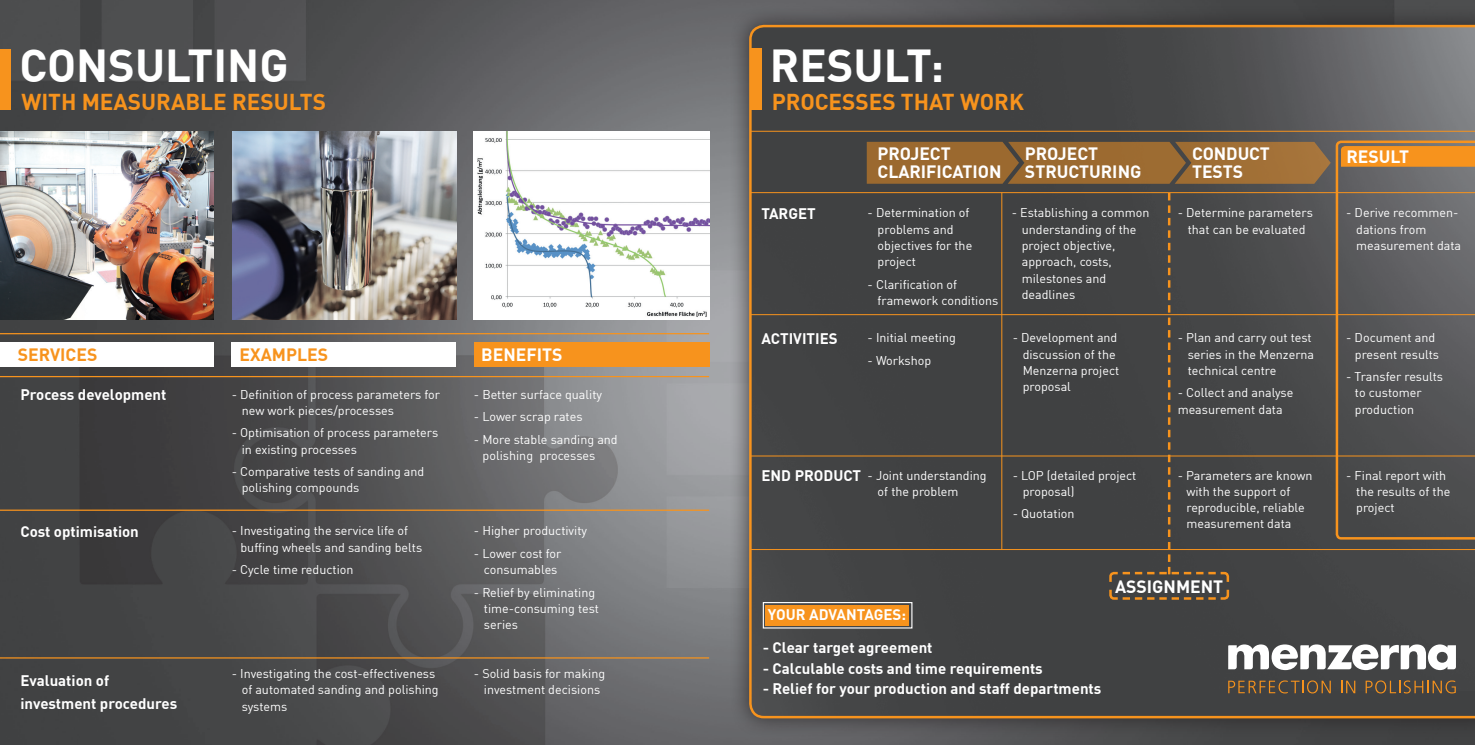
<style>
.page{position:relative;width:1475px;height:745px;background:#fff}
.page>*{position:absolute;margin:0;border:0;box-sizing:border-box;transform-origin:0 0}
.t1{font:700 45.12px "DIN Offc Pro";color:#fff}
.t2{font:700 22.5px "DIN Offc Pro";color:#f7931d}
.t3{font:700 17.5px/17.5px "DIN Offc Pro";color:#fff}
.t4{font:700 17.5px "DIN Offc Pro";color:#f7931d}
.t5{font:700 15px "DIN Offc Pro";color:#fff}
.t6{font:12.5px/16.2px "DIN Offc Pro";color:#fff}
</style>
<div class="page">
<img style="left:0;top:0;width:1474px;height:744px">
<div style="left:729px;top:5px;width:745px;height:732px;background:#231f20;opacity:.8"></div>
<svg style="left:747px;top:24px;width:727px;height:695px;background:#484746"></svg>
<svg style="left:1227px;top:644px;width:228px;height:25px"></svg>
<svg style="left:1227px;top:680px;width:103px;height:13px"></svg>
<svg style="left:1340px;top:680px;width:14px;height:12px"></svg>
<svg style="left:1365px;top:680px;width:90px;height:13px"></svg>
<div style="left:750px;top:49px;width:11px;height:61px;background:#f7931d"></div>
<div style="left:765px;top:604px;width:144px;height:21px;background:#f7931d"></div>
<div style="left:762px;top:601px;width:150px;height:27px;border:1px solid #fff"></div>
<div style="left:0;top:342px;width:214px;height:25px;background:#fff"></div>
<div style="left:232px;top:342px;width:224px;height:25px;background:#fff"></div>
<div style="left:474px;top:342px;width:235px;height:25px;background:#f7931d"></div>
<div style="left:0;top:50px;width:11px;height:60px;background:#f7931d"></div>
<hr style="left:0;top:509px;width:709px;height:1px;background:#f7931d">
<hr style="left:0;top:376px;width:709px;height:1px;background:#f7931d">
<hr style="left:0;top:333px;width:709px;height:1px;background:#f7931d">
<hr style="left:0;top:657px;width:709px;height:1px;background:#f7931d">
<div style="left:1107px;top:193px;width:123px;height:407px;background:#424344"></div>
<hr style="left:750px;top:192px;width:724px;height:1px;background:#f7931d">
<hr style="left:1001px;top:192px;width:1px;height:357px;background:#f7931d">
<hr style="left:750px;top:131px;width:724px;height:1px;background:#f7931d">
<hr style="left:750px;top:314px;width:724px;height:1px;background:#f7931d">
<hr style="left:750px;top:455px;width:724px;height:1px;background:#f7931d">
<hr style="left:750px;top:549px;width:724px;height:1px;background:#f7931d">
<img style="left:0;top:131px;width:214px;height:188px">
<img style="left:232px;top:131px;width:224px;height:188px">
<img style="left:474px;top:131px;width:235px;height:188px">
<svg style="left:1334px;top:139px;width:140px;height:401px;background:#5e5a57"></svg>
<div style="left:1340px;top:146px;width:134px;height:21px;background:#f7931d"></div>
<svg style="left:866px;top:142px;width:464px;height:42px;background:#996a33"></svg>
<p class="t1" style="left:19px;top:28px;width:271px">CONSULTING</p>
<p class="t1" style="left:769px;top:28px;width:176px">RESULT:</p>
<p class="t2" style="left:21px;top:83px;width:306px">WITH MEASURABLE RESULTS</p>
<p class="t2" style="left:771px;top:83px;width:254px">PROCESSES THAT WORK</p>
<p class="t4" style="left:18px;top:339px;width:81px">SERVICES</p>
<p class="t4" style="left:239px;top:339px;width:90px">EXAMPLES</p>
<p class="t3" style="left:481px;top:343px;width:83px">BENEFITS</p>
<p class="t5" style="left:20px;top:382px;width:148px">Process development</p>
<p class="t5" style="left:20px;top:519px;width:120px">Cost optimisation</p>
<p class="t5" style="left:20px;top:667px;width:90px">Evaluation of</p>
<p class="t5" style="left:20px;top:690px;width:158px">investment procedures</p>
<p class="t6" style="left:242px;top:384px;width:200px;text-indent:-10px">- Definition of process parameters for new work pieces/processes</p>
<p class="t6" style="left:242px;top:423px;width:198px;text-indent:-10px">- Optimisation of process parameters in existing processes</p>
<p class="t6" style="left:242px;top:462px;width:184px;text-indent:-10px">- Comparative tests of sanding and polishing compounds</p>
<p class="t6" style="left:240px;top:521px;width:183px;text-indent:-9px">- Investigating the service life of buffing wheels and sanding belts</p>
<p class="t6" style="left:232px;top:560px;width:123px">- Cycle time reduction</p>
<p class="t6" style="left:474px;top:384px;width:130px">- Better surface quality</p>
<p class="t6" style="left:474px;top:407px;width:110px">- Lower scrap rates</p>
<p class="t6" style="left:482px;top:429px;width:137px;text-indent:-9px">- More stable sanding and polishing processes</p>
<p class="t6" style="left:474px;top:521px;width:115px">- Higher productivity</p>
<p class="t6" style="left:474px;top:543px;width:89px">- Lower cost for</p>
<p class="t6" style="left:484px;top:560px;width:75px">consumables</p>
<p class="t6" style="left:484px;top:582px;width:117px;text-indent:-10px">- Relief by eliminating time-consuming test</p>
<p class="t6" style="left:484px;top:615px;width:36px">series</p>
<p class="t6" style="left:242px;top:663px;width:198px;text-indent:-10px">- Investigating the cost-effectiveness of automated sanding and polishing systems</p>
<p class="t6" style="left:474px;top:663px;width:133px">- Solid basis for making</p>
<p class="t6" style="left:484px;top:680px;width:118px">investment decisions</p>
<p class="t5" style="left:761px;top:201px;width:56px">TARGET</p>
<p class="t5" style="left:761px;top:326px;width:78px">ACTIVITIES</p>
<p class="t3" style="left:877px;top:143px;width:75px">PROJECT</p>
<p class="t3" style="left:1346px;top:145px;width:64px">RESULT</p>
<p class="t3" style="left:877px;top:160px;width:125px">CLARIFICATION</p>
<p class="t3" style="left:1024px;top:143px;width:118px">PROJECT<br>STRUCTURING</p>
<p class="t3" style="left:1191px;top:143px;width:79px">CONDUCT<br>TESTS</p>
<p class="t6" style="left:867px;top:203px;width:103px;text-align:center">- Determination of problems and</p>
<p class="t6" style="left:877px;top:236px;width:96px">objectives for the project</p>
<p class="t6" style="left:867px;top:275px;width:91px">- Clarification of</p>
<p class="t6" style="left:877px;top:291px;width:122px">framework conditions</p>
<p class="t6" style="left:867px;top:328px;width:90px">- Initial meeting</p>
<p class="t6" style="left:867px;top:350px;width:65px">- Workshop</p>
<p class="t6" style="left:1011px;top:203px;width:139px;text-align:center">- Establishing a common understanding of the</p>
<p class="t6" style="left:1021px;top:236px;width:95px">project objective,</p>
<p class="t6" style="left:1021px;top:252px;width:92px">approach, costs,</p>
<p class="t6" style="left:1021px;top:268px;width:86px">milestones and</p>
<p class="t6" style="left:1021px;top:285px;width:55px">deadlines</p>
<p class="t6" style="left:1177px;top:203px;width:137px;text-align:center">- Determine parameters that can be evaluated</p>
<p class="t6" style="left:1355px;top:203px;width:106px;text-indent:-10px">- Derive recommen&shy;dations from measurement data</p>
<p class="t6" style="left:1022px;top:328px;width:98px;text-indent:-10px">- Development and discussion of the<br>Menzerna project proposal</p>
<p class="t6" style="left:1187px;top:328px;width:128px;text-indent:-10px">- Plan and carry out test series in the Menzerna technical centre</p>
<p class="t6" style="left:1177px;top:383px;width:117px">- Collect and analyse measurement data</p>
<p class="t6" style="left:1354px;top:328px;width:86px;text-indent:-9px">- Document and present results</p>
<p class="t6" style="left:1354px;top:367px;width:90px;text-indent:-9px">- Transfer results to customer production</p>
<p class="t6" style="left:867px;top:465px;width:120px">- Joint understanding</p>
<p class="t6" style="left:877px;top:481px;width:82px">of the problem</p>
<p class="t5" style="left:761px;top:463px;width:101px">END PRODUCT</p>
<p class="t5" style="left:767px;top:601px;width:140px">YOUR ADVANTAGES:</p>
<p class="t6" style="left:1022px;top:465px;width:115px;text-indent:-10px">- LOP (detailed project proposal)</p>
<p class="t6" style="left:1012px;top:504px;width:63px">- Quotation</p>
<p class="t6" style="left:1186px;top:465px;width:127px;text-indent:-9px">- Parameters are known with the support of reproducible, reliable measurement data</p>
<p class="t6" style="left:1355px;top:465px;width:96px;text-indent:-10px">- Final report with the results of the project</p>
<p class="t3" style="left:1114px;top:574px;width:110px">ASSIGNMENT</p>
<p class="t5" style="left:762px;top:635px;width:171px">- Clear target agreement</p>
<p class="t5" style="left:762px;top:655px;width:281px">- Calculable costs and time requirements</p>
<p class="t5" style="left:762px;top:675px;width:340px">- Relief for your production and staff departments</p>
</div>
